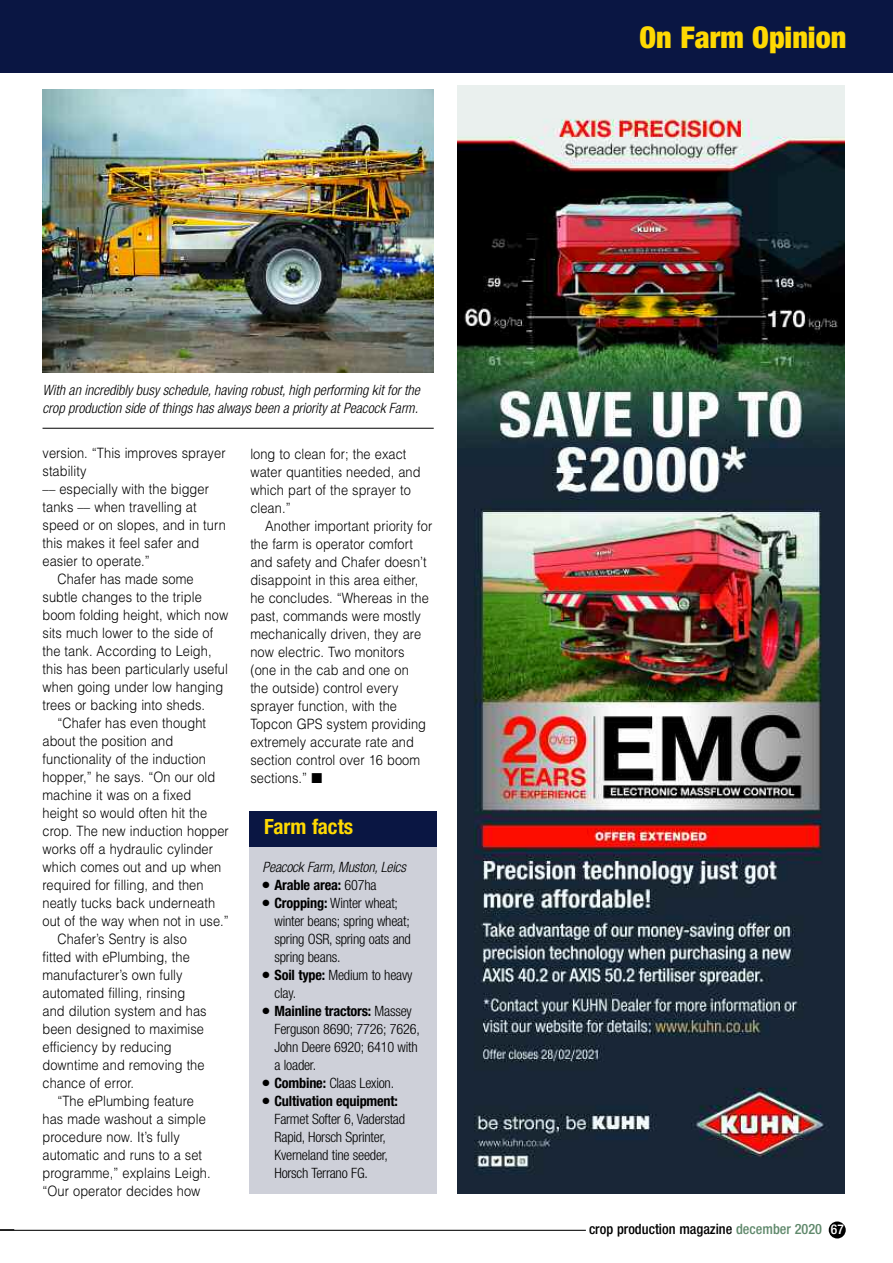
<style>
.page{position:relative;width:893px;height:1263px;background:#fff}
.page>*{position:absolute;margin:0;border:0;box-sizing:border-box;transform-origin:0 0}
.t1{font:900 condensed 30px "Helvetica Neue";color:#ffd902}
.t2{font:700 condensed 21px "Helvetica Neue";color:#ffd902}
.t3{font:300 14.25px/18px "Helvetica";letter-spacing:.005em;color:#000;scale:.9 1}
.t4{font:300 condensed 14.25px/18px "Helvetica Neue";letter-spacing:-.015em;color:#000}
.t5{font:italic 300 condensed 14.25px/18px "Helvetica Neue";color:#000}
.t6{font:500 condensed 14.25px "Helvetica Neue";color:#000}
.t7{font:700 condensed 14.25px "Helvetica Neue";letter-spacing:-.015em;color:#000}
.s1{font-weight:300}
.s2{font-weight:700}
.s3{color:#60896c}
.s4{font-size:13.5px;color:#fff}
</style>
<div class="page">
<img style="left:43px;top:89px;width:391px;height:283px">
<hr style="left:43px;top:428px;width:391px;height:1px;background:#000">
<div style="left:249px;top:845px;width:187px;height:349px;background:#ced0d9"></div>
<div style="left:249px;top:811px;width:187px;height:36px;background:#0a1643"></div>
<div style="left:0;top:0;width:893px;height:72px;background:#0a1643"></div>
<svg style="left:0;top:1229px;width:14px;height:1px"></svg>
<div style="left:829px;top:1221px;width:17px;height:17px;background:#000;border-radius:50%"></div>
<hr style="left:0;top:1230px;width:586px;height:1px;background:#000">
<div style="left:452px;top:86px;width:401px;height:1122px;background:linear-gradient(to right,#fff,#fff)"></div>
<img style="left:458px;top:86px;width:387px;height:1108px">
<p class="t5" style="left:43px;top:383px;width:379px">With an incredibly busy schedule, having robust, high performing kit for the crop production side of things has always been a priority at Peacock Farm.</p>
<p class="t3" style="left:43px;top:444px;width:205px">version. “This improves sprayer</p>
<p class="t3" style="left:43px;top:462px;width:50px">stability</p>
<p class="t3" style="left:43px;top:480px;width:186px">–– especially with the bigger</p>
<p class="t3" style="left:43px;top:498px;width:173px">tanks –– when travelling at</p>
<p class="t3" style="left:43px;top:516px;width:205px">speed or on slopes, and in turn</p>
<p class="t3" style="left:43px;top:534px;width:176px">this makes it feel safer and</p>
<p class="t3" style="left:43px;top:552px;width:121px">easier to operate.”</p>
<p class="t3" style="left:57px;top:570px;width:153px">Chafer has made some</p>
<p class="t3" style="left:43px;top:588px;width:178px">subtle changes to the triple</p>
<p class="t3" style="left:43px;top:606px;width:208px">boom folding height, which now</p>
<p class="t3" style="left:43px;top:624px;width:191px">sits much lower to the side of</p>
<p class="t3" style="left:43px;top:642px;width:189px">the tank. According to Leigh,</p>
<p class="t3" style="left:43px;top:660px;width:208px">this has been particularly useful</p>
<p class="t3" style="left:43px;top:678px;width:202px">when going under low hanging</p>
<p class="t3" style="left:43px;top:696px;width:182px">trees or backing into sheds.</p>
<p class="t3" style="left:57px;top:714px;width:167px">“Chafer has even thought</p>
<p class="t3" style="left:43px;top:732px;width:147px">about the position and</p>
<p class="t3" style="left:43px;top:750px;width:183px">functionality of the induction</p>
<p class="t3" style="left:43px;top:768px;width:193px">hopper,” he says. “On our old</p>
<p class="t3" style="left:43px;top:786px;width:167px">machine it was on a fixed</p>
<p class="t3" style="left:43px;top:804px;width:184px">height so would often hit the</p>
<p class="t3" style="left:43px;top:822px;width:208px">crop. The new induction hopper</p>
<p class="t3" style="left:43px;top:840px;width:191px">works off a hydraulic cylinder</p>
<p class="t3" style="left:43px;top:858px;width:200px">which comes out and up when</p>
<p class="t3" style="left:43px;top:876px;width:180px">required for filling, and then</p>
<p class="t3" style="left:43px;top:894px;width:193px">neatly tucks back underneath</p>
<p class="t3" style="left:43px;top:912px;width:208px">out of the way when not in use.”</p>
<p class="t3" style="left:57px;top:930px;width:145px">Chafer’s Sentry is also</p>
<p class="t3" style="left:43px;top:948px;width:165px">fitted with ePlumbing, the</p>
<p class="t3" style="left:43px;top:966px;width:157px">manufacturer’s own fully</p>
<p class="t3" style="left:43px;top:984px;width:160px">automated filling, rinsing</p>
<p class="t3" style="left:43px;top:1002px;width:184px">and dilution system and has</p>
<p class="t3" style="left:43px;top:1020px;width:181px">been designed to maximise</p>
<p class="t3" style="left:43px;top:1038px;width:145px">efficiency by reducing</p>
<p class="t3" style="left:43px;top:1056px;width:182px">downtime and removing the</p>
<p class="t3" style="left:43px;top:1074px;width:103px">chance of error.</p>
<p class="t3" style="left:57px;top:1092px;width:153px">“The ePlumbing feature</p>
<p class="t3" style="left:43px;top:1110px;width:183px">has made washout a simple</p>
<p class="t3" style="left:43px;top:1128px;width:154px">procedure now. It’s fully</p>
<p class="t3" style="left:43px;top:1146px;width:179px">automatic and runs to a set</p>
<p class="t3" style="left:43px;top:1164px;width:188px">programme,” explains Leigh.</p>
<p class="t3" style="left:43px;top:1182px;width:177px">“Our operator decides how</p>
<p class="t3" style="left:250px;top:445px;width:191px">long to clean for; the exact water quantities needed, and which part of the sprayer to clean.”</p>
<p class="t3" style="left:250px;top:517px;width:204px;text-indent:15px">Another important priority for the farm is operator comfort and safety and Chafer doesn’t disappoint in this area either, he concludes. “Whereas in the past, commands were mostly mechanically driven, they are now electric. Two monitors (one in the cab and one on<br>the outside) control every sprayer function, with the<br>Topcon GPS system providing extremely accurate rate and section control over 16 boom sections.” ■</p>
<h2 class="t2" style="left:264px;top:819px;width:91px">Farm facts</h2>
<p class="t5" style="left:263px;top:859px;width:145px">Peacock Farm, Muston, Leics</p>
<p class="t7" style="left:263px;top:880px;width:116px">● Arable area: <span class="s1">607ha</span></p>
<p class="t4" style="left:274px;top:895px;width:138px;text-indent:-12px">● <span class="s2">Cropping:</span> Winter wheat; winter beans; spring wheat; spring OSR, spring oats and spring beans.</p>
<p class="t4" style="left:274px;top:967px;width:140px;text-indent:-12px">● <span class="s2">Soil type:</span> Medium to heavy clay.</p>
<p class="t4" style="left:274px;top:1003px;width:147px;text-indent:-12px">● <span class="s2">Mainline tractors:</span> Massey<br>Ferguson 8690; 7726; 7626,<br>John Deere 6920; 6410 with a loader.</p>
<p class="t4" style="left:263px;top:1075px;width:133px">● <span class="s2">Combine:</span> Claas Lexion.</p>
<p class="t4" style="left:274px;top:1093px;width:132px;text-indent:-12px">● <span class="s2">Cultivation equipment:<br></span>Farmet Softer 6, Vaderstad<br>Rapid, Horsch Sprinter,<br>Kverneland tine seeder,<br>Horsch Terrano FG.</p>
<h1 class="t1" style="left:639px;top:27px;width:208px">On Farm Opinion</h1>
<p class="t6" style="left:589px;top:1224px;width:256px">crop production magazine <span class="s3">december 2020</span> <span class="s4">67</span></p>
</div>
